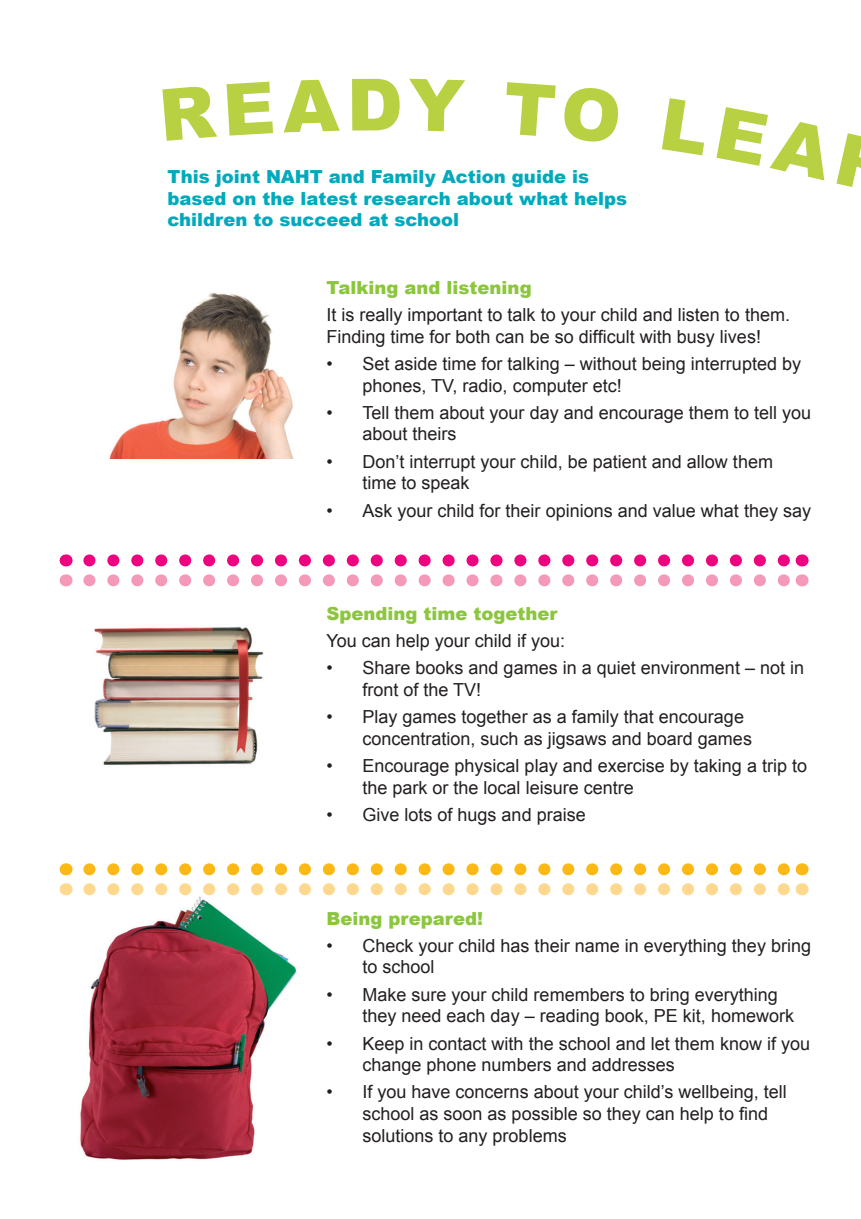
<style>
.page{position:relative;width:861px;height:1219px;background:#fff}
.page>*{position:absolute;margin:0;border:0;box-sizing:border-box;transform-origin:0 0}
.t1{font:900 72px "Arial";color:#b7d142}
.t2{font:18px/21.6px "Arial";color:#231f20}
.t3{font:900 18px/21.6px "Arial";color:#00aabc}
.t4{font:900 18px "Arial";color:#8bc63e}
.s1{font-weight:900;color:#8bc63e}
</style>
<div class="page">
<img style="left:109px;top:292px;width:185px;height:167px">
<img style="left:94px;top:627px;width:170px;height:138px">
<img style="left:60px;top:869px;width:246px;height:291px">
<svg style="left:89px;top:554px;width:700px;height:12px"></svg>
<svg style="left:66px;top:554px;width:1px;height:12px"></svg>
<svg style="left:801px;top:554px;width:1px;height:12px"></svg>
<svg style="left:89px;top:574px;width:700px;height:12px"></svg>
<svg style="left:66px;top:574px;width:1px;height:12px"></svg>
<svg style="left:801px;top:574px;width:1px;height:12px"></svg>
<svg style="left:89px;top:863px;width:700px;height:12px"></svg>
<svg style="left:66px;top:863px;width:1px;height:12px"></svg>
<svg style="left:801px;top:863px;width:1px;height:12px"></svg>
<svg style="left:89px;top:883px;width:700px;height:12px"></svg>
<svg style="left:66px;top:883px;width:1px;height:12px"></svg>
<svg style="left:801px;top:883px;width:1px;height:12px"></svg>
<p class="t1" style="left:346px;top:53px;width:58px">D</p>
<p class="t3" style="left:167px;top:165px;width:461px">This joint NAHT and Family Action guide is based on the latest research about what helps children to succeed at school</p>
<p class="t2" style="left:326px;top:274px;width:465px;line-height:27.2px"><span class="s1">Talking and listening<br></span>It is really important to talk to your child and listen to them.</p>
<p class="t2" style="left:326px;top:326px;width:436px">Finding time for both can be so difficult with busy lives!</p>
<p class="t2" style="left:362px;top:353px;width:440px;text-indent:-36px">• Set aside time for talking – without being interrupted by phones, TV, radio, computer etc!</p>
<p class="t2" style="left:362px;top:402px;width:450px;text-indent:-36px">• Tell them about your day and encourage them to tell you about theirs</p>
<p class="t2" style="left:362px;top:451px;width:412px;text-indent:-36px">• Don’t interrupt your child, be patient and allow them time to speak</p>
<p class="t2" style="left:326px;top:500px;width:486px">• Ask your child for their opinions and value what they say</p>
<p class="t2" style="left:326px;top:600px;width:240px;line-height:27.2px"><span class="s1">Spending time together<br></span>You can help your child if you:</p>
<p class="t2" style="left:362px;top:658px;width:443px;text-indent:-36px">• Share books and games in a quiet environment – not in front of the TV!</p>
<p class="t2" style="left:362px;top:706px;width:391px;text-indent:-36px">• Play games together as a family that encourage concentration, such as jigsaws and board games</p>
<p class="t2" style="left:362px;top:755px;width:446px;text-indent:-36px">• Encourage physical play and exercise by taking a trip to the park or the local leisure centre</p>
<p class="t2" style="left:326px;top:804px;width:261px">• Give lots of hugs and praise</p>
<p class="t4" style="left:326px;top:905px;width:158px">Being prepared!</p>
<p class="t2" style="left:362px;top:935px;width:450px;text-indent:-36px">• Check your child has their name in everything they bring to school</p>
<p class="t2" style="left:362px;top:984px;width:433px;text-indent:-36px">• Make sure your child remembers to bring everything they need each day – reading book, PE kit, homework</p>
<p class="t2" style="left:362px;top:1033px;width:449px;text-indent:-36px">• Keep in contact with the school and let them know if you change phone numbers and addresses</p>
<p class="t2" style="left:362px;top:1081px;width:425px;text-indent:-36px">• If you have concerns about your child’s wellbeing, tell school as soon as possible so they can help to find solutions to any problems</p>
</div>
